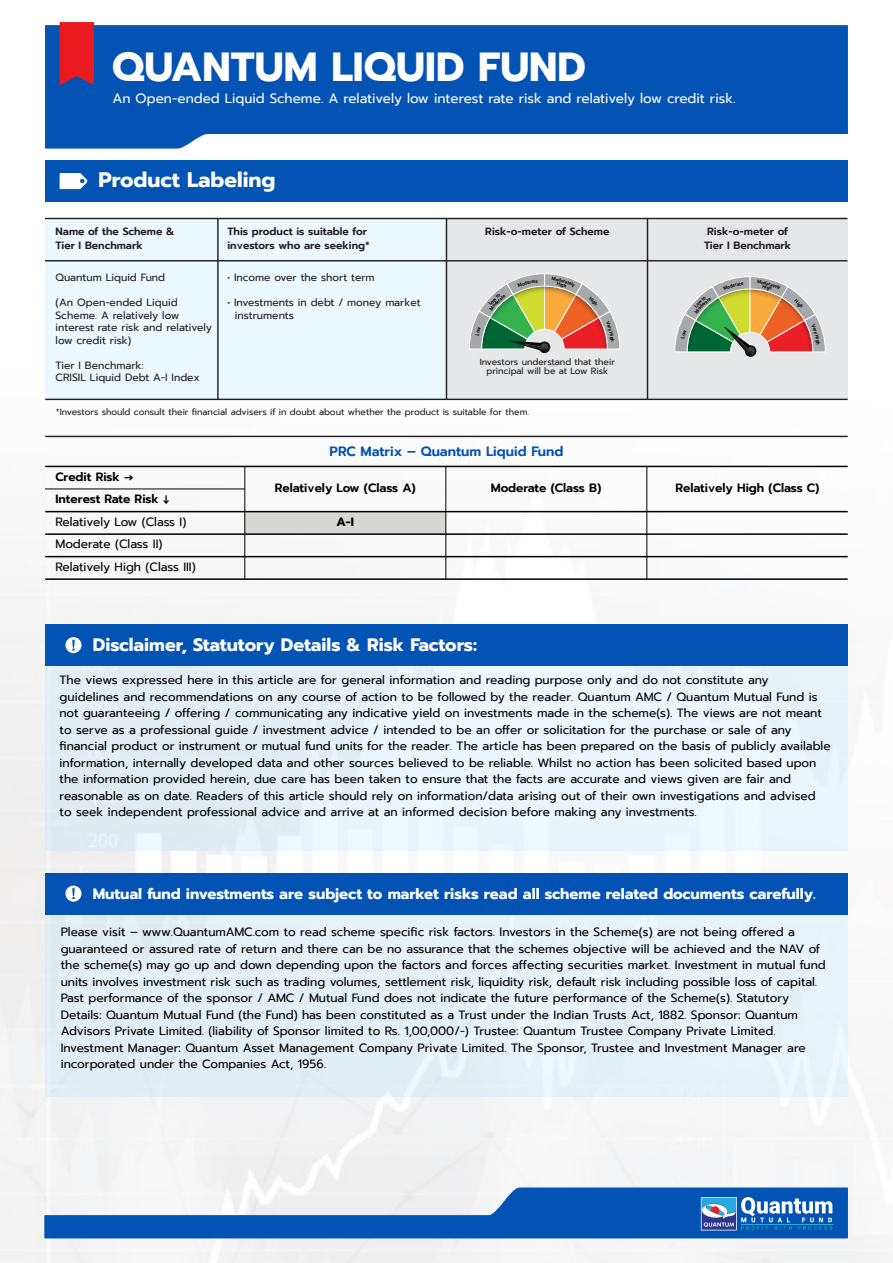
<style>
.page{position:relative;width:893px;height:1263px;background:#fff}
.page>*{position:absolute;margin:0;border:0;box-sizing:border-box;transform-origin:0 0}
.t1{font:700 40.5px "Prompt";color:#fefefe}
.t2{font:700 21px "Prompt";color:#fefefe}
.t3{font:700 18px "Prompt";color:#fefefe}
.t4{font:700 15px "Prompt";color:#fefefe}
.t5{font:13.5px "Prompt";color:#fefefe}
.t6{font:600 13.5px "Prompt";color:#0353b4}
.t7{font:12px/16.5px "Prompt";color:#000}
.t8{font:600 12px "Prompt";color:#000}
.t9{font:700 12px "Prompt";color:#000}
.t10{font:10.5px/12.6px "Prompt";color:#231f20}
.t11{font:600 10.5px/13.5px "Prompt";color:#231f20}
.t12{font:9px/9.4px "Prompt";color:#231f20;text-align:center}
</style>
<div class="page">
<img style="left:0;top:22px;width:891px;height:1241px">
<svg style="left:45px;top:25px;width:803px;height:124px;fill:#0353b4"></svg>
<svg style="left:60px;top:22px;width:34px;height:63px"></svg>
<div style="left:245px;top:512px;width:201px;height:22px;background:#d7d8d6"></div>
<hr style="left:45px;top:466px;width:803px;height:1px;background:#000">
<hr style="left:45px;top:436px;width:803px;height:1px;background:#231f20">
<hr style="left:45px;top:511px;width:803px;height:1px;background:#000">
<hr style="left:45px;top:533px;width:803px;height:2px;background:#000">
<hr style="left:45px;top:556px;width:803px;height:1px;background:#000">
<hr style="left:244px;top:466px;width:1px;height:113px;background:#000">
<hr style="left:445px;top:466px;width:1px;height:113px;background:#000">
<hr style="left:646px;top:466px;width:1px;height:113px;background:#000">
<hr style="left:45px;top:578px;width:803px;height:2px;background:#000">
<hr style="left:45px;top:489px;width:200px;height:1px;background:#000">
<div style="left:45px;top:160px;width:803px;height:42px;background:#0353b4"></div>
<div style="left:45px;top:914px;width:803px;height:182px;background:#e5f0f7"></div>
<div style="left:45px;top:873px;width:803px;height:41px;background:#0353b4"></div>
<div style="left:45px;top:624px;width:803px;height:226px;background:#e9f4fa"></div>
<div style="left:45px;top:624px;width:803px;height:42px;background:#0353b4"></div>
<svg style="left:65px;top:885px;width:17px;height:17px"></svg>
<svg style="left:65px;top:637px;width:17px;height:16px"></svg>
<svg style="left:60px;top:173px;width:27px;height:16px"></svg>
<div style="left:45px;top:218px;width:401px;height:181px;background:#ebf8fd"></div>
<div style="left:447px;top:218px;width:401px;height:181px;background:#e6e7e8"></div>
<hr style="left:45px;top:260px;width:802px;height:1px;background:#231f20">
<hr style="left:45px;top:399px;width:803px;height:1px;background:#231f20">
<hr style="left:45px;top:218px;width:802px;height:1px;background:#231f20">
<hr style="left:217px;top:218px;width:2px;height:181px;background:#231f20">
<hr style="left:446px;top:218px;width:1px;height:181px;background:#231f20">
<hr style="left:647px;top:218px;width:1px;height:181px;background:#231f20">
<svg style="left:44px;top:1188px;width:804px;height:50px"></svg>
<hr style="left:741px;top:1224px;width:92px;height:1px;background:#28aae1">
<svg style="left:674px;top:276px;width:152px;height:81px"></svg>
<svg style="left:469px;top:273px;width:151px;height:81px"></svg>
<h1 class="t1" style="left:112px;top:36px;width:475px">QUANTUM LIQUID FUND</h1>
<p class="t5" style="left:112px;top:88px;width:625px">An Open-ended Liquid Scheme. A relatively low interest rate risk and relatively low credit risk.</p>
<h2 class="t2" style="left:99px;top:164px;width:178px">Product Labeling</h2>
<p class="t11" style="left:56px;top:225px;width:120px">Name of the Scheme &amp;<br>Tier I Benchmark</p>
<p class="t11" style="left:227px;top:225px;width:144px">This product is suitable for investors who are seeking*</p>
<p class="t11" style="left:485px;top:225px;width:126px">Risk-o-meter of Scheme</p>
<p class="t10" style="left:56px;top:271px;width:111px">Quantum Liquid Fund</p>
<p class="t10" style="left:56px;top:296px;width:158px">(An Open-ended Liquid<br>Scheme. A relatively low interest rate risk and relatively low credit risk)</p>
<p class="t10" style="left:56px;top:359px;width:146px">Tier I Benchmark:<br>CRISIL Liquid Debt A-I Index</p>
<p class="t10" style="left:227px;top:271px;width:149px">• Income over the short term</p>
<p class="t10" style="left:235px;top:296px;width:187px;text-indent:-7px">• Investments in debt / money market instruments</p>
<p class="t12" style="left:480px;top:357px;width:137px">Investors understand that their principal will be at Low Risk</p>
<p class="t12" style="left:56px;top:408px;width:475px">*Investors should consult their financial advisers if in doubt about whether the product is suitable for them.</p>
<p class="t8" style="left:55px;top:468px;width:80px">Credit Risk →</p>
<p class="t6" style="left:330px;top:441px;width:235px">PRC Matrix – Quantum Liquid Fund</p>
<p class="t11" style="left:704px;top:225px;width:89px;text-align:center">Risk-o-meter of<br>Tier I Benchmark</p>
<p class="t8" style="left:55px;top:490px;width:115px">Interest Rate Risk ↓</p>
<p class="t7" style="left:55px;top:510px;width:142px;line-height:22.5px">Relatively Low (Class I)<br>Moderate (Class II)<br>Relatively High (Class III)</p>
<p class="t8" style="left:275px;top:479px;width:143px">Relatively Low (Class A)</p>
<p class="t9" style="left:337px;top:512px;width:19px">A-I</p>
<p class="t8" style="left:491px;top:479px;width:112px">Moderate (Class B)</p>
<p class="t8" style="left:675px;top:479px;width:146px">Relatively High (Class C)</p>
<h3 class="t3" style="left:93px;top:631px;width:386px">Disclaimer, Statutory Details &amp; Risk Factors:</h3>
<p class="t7" style="left:60px;top:672px;width:773px">The views expressed here in this article are for general information and reading purpose only and do not constitute any guidelines and recommendations on any course of action to be followed by the reader. Quantum AMC / Quantum Mutual Fund is not guaranteeing / offering / communicating any indicative yield on investments made in the scheme(s). The views are not meant to serve as a professional guide / investment advice / intended to be an offer or solicitation for the purchase or sale of any financial product or instrument or mutual fund units for the reader. The article has been prepared on the basis of publicly available information, internally developed data and other sources believed to be reliable. Whilst no action has been solicited based upon the information provided herein, due care has been taken to ensure that the facts are accurate and views given are fair and reasonable as on date. Readers of this article should rely on information/data arising out of their own investigations and advised to seek independent professional advice and arrive at an informed decision before making any investments.</p>
<p class="t4" style="left:93px;top:882px;width:724px">Mutual fund investments are subject to market risks read all scheme related documents carefully.</p>
<p class="t7" style="left:61px;top:924px;width:767px">Please visit – www.QuantumAMC.com to read scheme specific risk factors. Investors in the Scheme(s) are not being offered a guaranteed or assured rate of return and there can be no assurance that the schemes objective will be achieved and the NAV of the scheme(s) may go up and down depending upon the factors and forces affecting securities market. Investment in mutual fund units involves investment risk such as trading volumes, settlement risk, liquidity risk, default risk including possible loss of capital.<br>Past performance of the sponsor / AMC / Mutual Fund does not indicate the future performance of the Scheme(s). Statutory Details: Quantum Mutual Fund (the Fund) has been constituted as a Trust under the Indian Trusts Act, 1882. Sponsor: Quantum Advisors Private Limited. (liability of Sponsor limited to Rs. 1,00,000/-) Trustee: Quantum Trustee Company Private Limited.<br>Investment Manager: Quantum Asset Management Company Private Limited. The Sponsor, Trustee and Investment Manager are incorporated under the Companies Act, 1956.</p>
</div>
